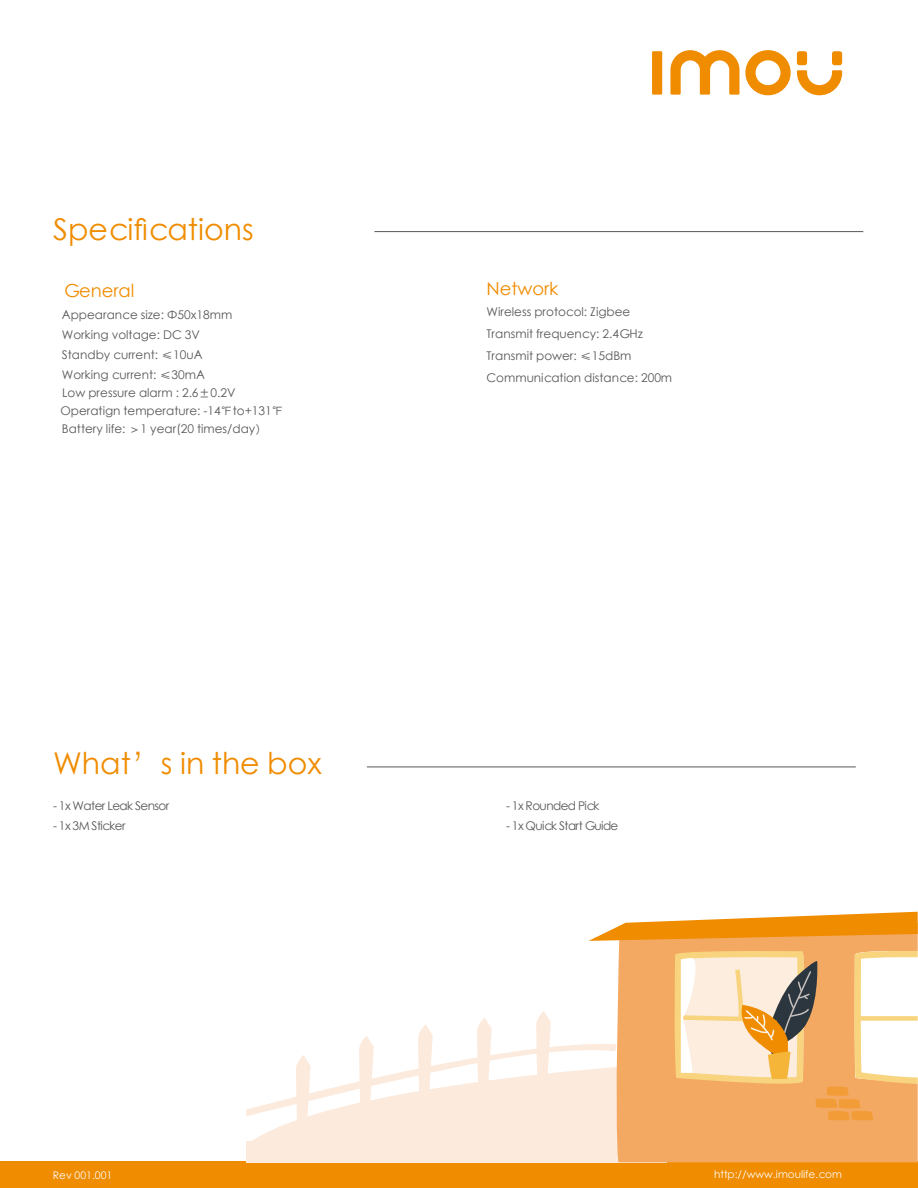
<style>
.page{position:relative;width:918px;height:1188px;background:#fff}
.page>*{position:absolute;margin:0;border:0;box-sizing:border-box;transform-origin:0 0}
.t1{font:30px "ST Xihei";color:#f08c00}
.t2{font:18px "ST Xihei";color:#f08c00}
.t3{font:12px/19.8px "ST Xihei";color:#595757}
.t4{font:12px "ST Xihei";letter-spacing:-.05em;color:#595757}
.t5{font:10.5px "ST Xihei";color:#fdfdfe}
</style>
<div class="page">
<hr style="left:374px;top:231px;width:489px;height:1px;background:#595757">
<div style="left:0;top:1161px;width:918px;height:27px;background:#f08c00"></div>
<hr style="left:367px;top:767px;width:489px;height:1px;background:#595757">
<div style="left:652px;top:51px;width:10px;height:44px;background:#f08c00"></div>
<div style="left:797px;top:51px;width:10px;height:14px;background:#f08c00;border-radius:3px"></div>
<div style="left:832px;top:51px;width:10px;height:14px;background:#f08c00;border-radius:3px"></div>
<svg style="left:797px;top:70px;width:45px;height:26px"></svg>
<svg style="left:670px;top:50px;width:121px;height:45px"></svg>
<div style="left:246px;top:1141px;width:421px;height:21px;background:#fceadd"></div>
<div style="left:617px;top:1148px;width:301px;height:14px;background:#f4a962"></div>
<svg style="left:246px;top:912px;width:672px;height:236px"></svg>
<h1 class="t1" style="left:53px;top:208px;width:202px">Specifications</h1>
<h2 class="t2" style="left:487px;top:276px;width:74px">Network</h2>
<p class="t3" style="left:487px;top:302px;width:145px">Wireless protocol: Zigbee</p>
<h2 class="t2" style="left:63px;top:277px;width:73px">General</h2>
<p class="t3" style="left:62px;top:305px;width:172px">Appearance size: Φ50x18mm<br>Working voltage: DC 3V</p>
<p class="t3" style="left:487px;top:324px;width:158px">Transmit frequency: 2.4GHz</p>
<p class="t3" style="left:487px;top:368px;width:187px">Communication distance: 200m</p>
<p class="t3" style="left:62px;top:344px;width:142px">Standby current: ≤10uA</p>
<p class="t3" style="left:487px;top:346px;width:147px">Transmit power: ≤15dBm</p>
<p class="t3" style="left:62px;top:382px;width:175px">Low pressure alarm : 2.6±0.2V</p>
<p class="t3" style="left:62px;top:364px;width:145px">Working current: ≤30mA</p>
<p class="t3" style="left:60px;top:401px;width:225px">Operatign temperature: -14℉to+131℉</p>
<p class="t3" style="left:62px;top:419px;width:207px">Battery life: ＞1 year(20 times/day）</p>
<h1 class="t1" style="left:53px;top:742px;width:270px">What’s in the box</h1>
<p class="t4" style="left:53px;top:797px;width:118px">- 1x Water Leak Sensor</p>
<p class="t4" style="left:53px;top:817px;width:74px">- 1x 3M Sticker</p>
<p class="t4" style="left:506px;top:797px;width:95px">- 1x Rounded Pick</p>
<p class="t4" style="left:506px;top:817px;width:114px">- 1x Quick Start Guide</p>
<p class="t5" style="left:53px;top:1168px;width:61px">Rev 001.001</p>
<p class="t5" style="left:714px;top:1167px;width:129px">http://www.imoulife.com</p>
</div>
